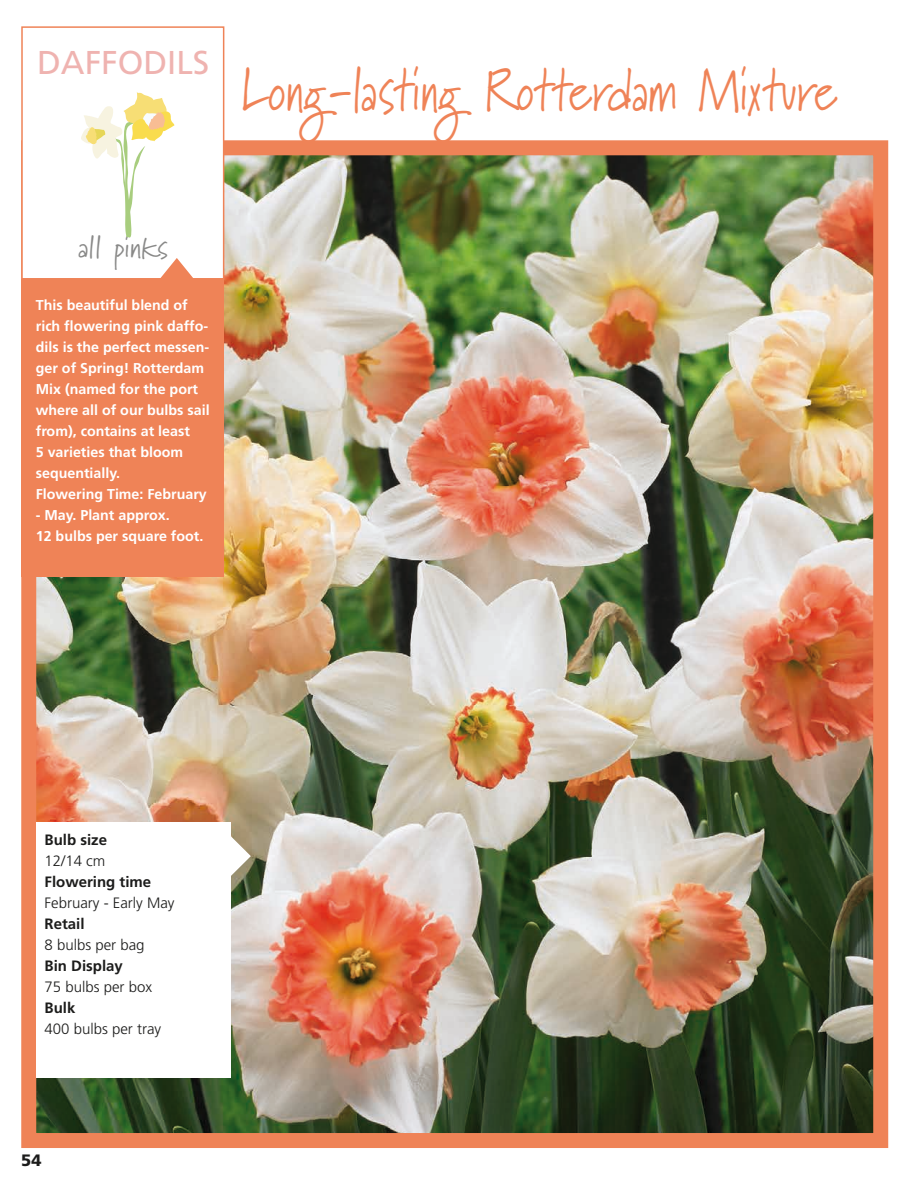
<style>
.page{position:relative;width:918px;height:1188px;background:#fff}
.page>*{position:absolute;margin:0;border:0;box-sizing:border-box;transform-origin:0 0}
.t1{font:60px "Marydale";color:#ef8357;scale:.79 1}
.t2{font:33px "Frutiger";color:#efb3b0}
.t3{font:30px "Marydale";letter-spacing:.025em;color:#898988}
.t4{font:900 16.5px "Frutiger";color:#1c1c1b}
.t5{font:300 15px "Frutiger";color:#1c1c1b}
.t6{font:700 15px "Frutiger";color:#1c1c1b}
.t7{font:700 14.25px/21px "Frutiger";color:#fff}
</style>
<div class="page">
<img style="left:37px;top:156px;width:835px;height:976px">
<div style="left:21px;top:140px;width:867px;height:1008px;border:15px solid #ef8357"></div>
<div style="left:21px;top:26px;width:203px;height:254px;background:#fff;border:2px solid #ef8357"></div>
<div style="left:21px;top:279px;width:203px;height:298px;background:#ef8357"></div>
<svg style="left:160px;top:258px;width:34px;height:21px"></svg>
<svg style="left:81px;top:92px;width:94px;height:146px"></svg>
<div style="left:36px;top:822px;width:194px;height:255px;background:#fff"></div>
<svg style="left:230px;top:836px;width:21px;height:41px"></svg>
<h2 class="t2" style="left:37px;top:43px;width:174px">DAFFODILS</h2>
<h1 class="t1" style="left:242px;top:55px;width:756px">Long-lasting Rotterdam Mixture</h1>
<h3 class="t3" style="left:78px;top:229px;width:92px">all pinks</h3>
<p class="t7" style="left:36px;top:294px;width:175px">This beautiful blend of rich flowering pink daffo&shy;dils is the perfect messen&shy;ger of Spring! Rotterdam<br>Mix (named for the port where all of our bulbs sail from), contains at least<br>5 varieties that bloom sequentially.<br>Flowering Time: February</p>
<p class="t7" style="left:36px;top:504px;width:169px">- May. Plant approx.<br>12 bulbs per square foot.</p>
<p class="t6" style="left:45px;top:831px;width:64px">Bulb size</p>
<p class="t5" style="left:45px;top:853px;width:62px">12/14 cm</p>
<p class="t6" style="left:45px;top:873px;width:108px">Flowering time</p>
<p class="t5" style="left:45px;top:895px;width:131px">February - Early May</p>
<p class="t6" style="left:45px;top:915px;width:42px">Retail</p>
<p class="t5" style="left:45px;top:937px;width:102px">8 bulbs per bag</p>
<p class="t6" style="left:45px;top:957px;width:80px">Bin Display</p>
<p class="t5" style="left:45px;top:979px;width:109px">75 bulbs per box</p>
<p class="t6" style="left:45px;top:999px;width:32px">Bulk</p>
<p class="t5" style="left:45px;top:1021px;width:118px">400 bulbs per tray</p>
<p class="t4" style="left:21px;top:1150px;width:22px">54</p>
</div>
